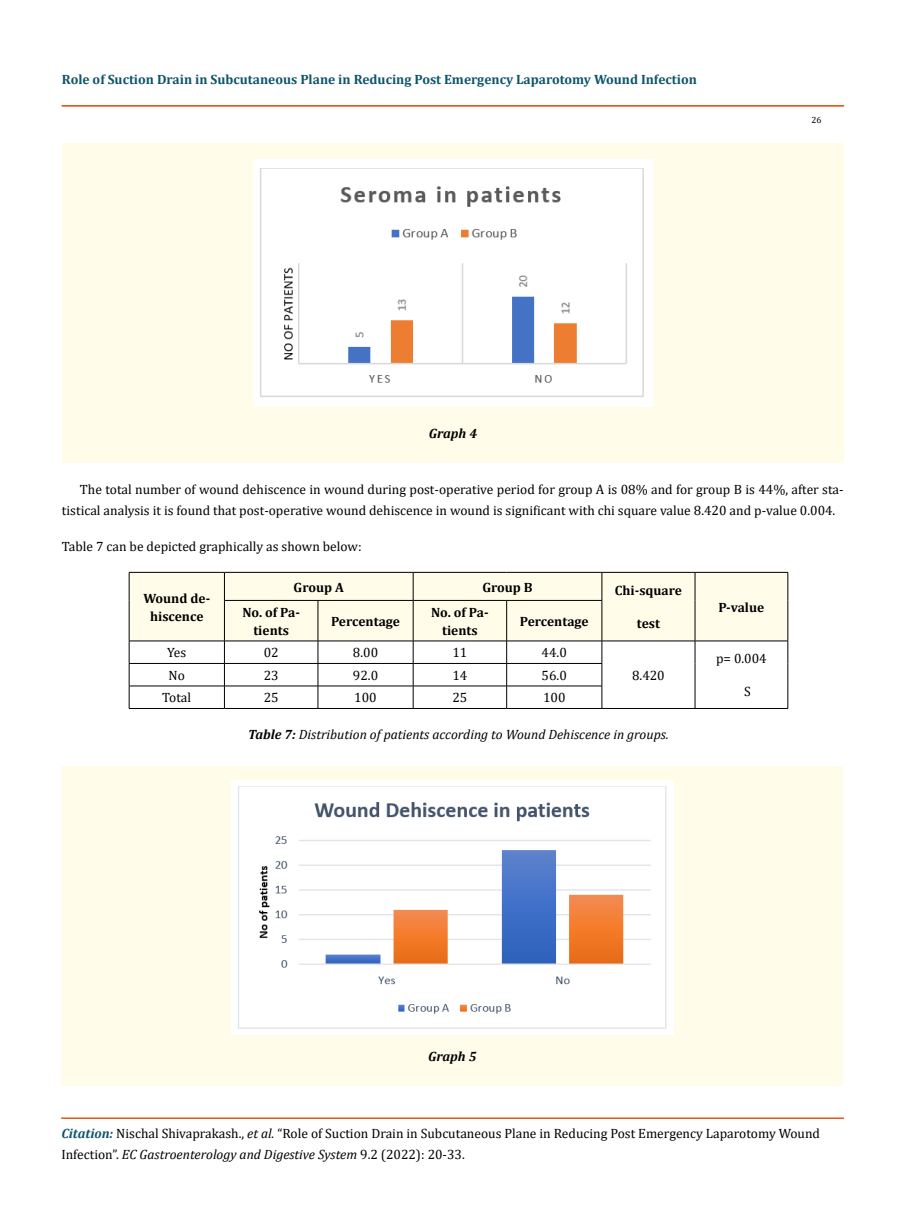
<style>
.page{position:relative;width:917px;height:1226px;background:#fff}
.page>*{position:absolute;margin:0;border:0;box-sizing:border-box;transform-origin:0 0}
.t1{font:13.5px/21px "Cambria";color:#000}
.t2{font:700 13.5px/18px "Cambria";color:#000;text-align:center}
.t3{font:700 13.5px "Cambria";color:#0e546a}
.t4{font:italic 13.5px "Cambria";color:#000}
.t5{font:italic 700 13.5px "Cambria";color:#000}
.t6{font:9px "Cambria";color:#000}
.s1{font-weight:700}
.s2{font-weight:700;font-style:italic;color:#0e546a}
.s3{font-style:italic}
</style>
<div class="page">
<hr style="left:62px;top:106px;width:781px;height:1px;background:#e05d1a">
<div style="left:62px;top:105px;width:781px;height:1px;border:1px solid #e05d1a"></div>
<div style="left:61px;top:1118px;width:782px;height:1px;border:1px solid #e05d1a"></div>
<div style="left:62px;top:143px;width:781px;height:319px;background:#fffde9"></div>
<img style="left:253px;top:159px;width:399px;height:248px">
<div style="left:130px;top:573px;width:657px;height:67px;background:#fffde9"></div>
<hr style="left:129px;top:572px;width:95px;height:1px;background:#000">
<svg style="left:129px;top:572px;width:1px;height:28px"></svg>
<hr style="left:224px;top:572px;width:94px;height:1px;background:#000">
<svg style="left:224px;top:572px;width:1px;height:28px"></svg>
<hr style="left:318px;top:572px;width:95px;height:1px;background:#000">
<hr style="left:413px;top:572px;width:93px;height:1px;background:#000">
<svg style="left:413px;top:572px;width:1px;height:28px"></svg>
<hr style="left:506px;top:572px;width:96px;height:1px;background:#000">
<hr style="left:602px;top:572px;width:93px;height:1px;background:#000">
<svg style="left:601px;top:572px;width:1px;height:28px"></svg>
<hr style="left:695px;top:572px;width:93px;height:1px;background:#000">
<svg style="left:694px;top:572px;width:1px;height:28px"></svg>
<svg style="left:787px;top:572px;width:1px;height:28px"></svg>
<hr style="left:129px;top:600px;width:1px;height:41px;background:#000">
<hr style="left:224px;top:600px;width:94px;height:1px;background:#000">
<hr style="left:224px;top:600px;width:1px;height:41px;background:#000">
<hr style="left:318px;top:600px;width:95px;height:1px;background:#000">
<hr style="left:318px;top:600px;width:1px;height:41px;background:#000">
<hr style="left:413px;top:600px;width:93px;height:1px;background:#000">
<hr style="left:413px;top:600px;width:1px;height:41px;background:#000">
<hr style="left:506px;top:600px;width:96px;height:1px;background:#000">
<hr style="left:506px;top:600px;width:1px;height:41px;background:#000">
<hr style="left:601px;top:600px;width:1px;height:41px;background:#000">
<hr style="left:694px;top:600px;width:1px;height:41px;background:#000">
<hr style="left:787px;top:600px;width:1px;height:41px;background:#000">
<hr style="left:129px;top:640px;width:95px;height:1px;background:#000">
<hr style="left:224px;top:640px;width:94px;height:1px;background:#000">
<hr style="left:318px;top:640px;width:95px;height:1px;background:#000">
<hr style="left:413px;top:640px;width:93px;height:1px;background:#000">
<hr style="left:506px;top:640px;width:96px;height:1px;background:#000">
<hr style="left:602px;top:640px;width:93px;height:1px;background:#000">
<hr style="left:695px;top:640px;width:93px;height:1px;background:#000">
<hr style="left:129px;top:663px;width:95px;height:1px;background:#000">
<hr style="left:224px;top:663px;width:94px;height:1px;background:#000">
<hr style="left:318px;top:663px;width:95px;height:1px;background:#000">
<hr style="left:413px;top:663px;width:93px;height:1px;background:#000">
<hr style="left:506px;top:663px;width:96px;height:1px;background:#000">
<hr style="left:129px;top:685px;width:95px;height:1px;background:#000">
<svg style="left:129px;top:641px;width:1px;height:67px"></svg>
<hr style="left:224px;top:685px;width:94px;height:1px;background:#000">
<svg style="left:224px;top:641px;width:1px;height:67px"></svg>
<hr style="left:318px;top:685px;width:95px;height:1px;background:#000">
<svg style="left:318px;top:641px;width:1px;height:67px"></svg>
<hr style="left:413px;top:685px;width:93px;height:1px;background:#000">
<svg style="left:413px;top:641px;width:1px;height:67px"></svg>
<hr style="left:506px;top:685px;width:96px;height:1px;background:#000">
<svg style="left:506px;top:641px;width:1px;height:67px"></svg>
<svg style="left:601px;top:641px;width:1px;height:67px"></svg>
<svg style="left:694px;top:641px;width:1px;height:67px"></svg>
<svg style="left:787px;top:641px;width:1px;height:67px"></svg>
<hr style="left:129px;top:708px;width:95px;height:1px;background:#000">
<hr style="left:224px;top:708px;width:94px;height:1px;background:#000">
<hr style="left:318px;top:708px;width:95px;height:1px;background:#000">
<hr style="left:413px;top:708px;width:93px;height:1px;background:#000">
<hr style="left:506px;top:708px;width:96px;height:1px;background:#000">
<hr style="left:602px;top:708px;width:93px;height:1px;background:#000">
<hr style="left:695px;top:708px;width:93px;height:1px;background:#000">
<div style="left:61px;top:766px;width:782px;height:319px;background:#fffde9"></div>
<img style="left:231px;top:780px;width:442px;height:254px">
<p class="t3" style="left:62px;top:69px;width:636px">Role of Suction Drain in Subcutaneous Plane in Reducing Post Emergency Laparotomy Wound Infection</p>
<p class="t6" style="left:811px;top:115px;width:11px">26</p>
<p class="t5" style="left:429px;top:424px;width:50px">Graph 4</p>
<p class="t1" style="left:62px;top:478px;width:783px;text-indent:18px">The total number of wound dehiscence in wound during post-operative period for group A is 08% and for group B is 44%, after sta&shy;tistical analysis it is found that post-operative wound dehiscence in wound is significant with chi square value 8.420 and p-value 0.004.</p>
<p class="t1" style="left:62px;top:536px;width:301px">Table 7 can be depicted graphically as shown below:</p>
<p class="t2" style="left:143px;top:589px;width:68px">Wound de&shy;hiscence</p>
<p class="t2" style="left:293px;top:577px;width:52px">Group A</p>
<p class="t2" style="left:482px;top:577px;width:52px">Group B</p>
<p class="t2" style="left:614px;top:581px;width:69px">Chi-square</p>
<p class="t2" style="left:637px;top:614px;width:25px">test</p>
<p class="t2" style="left:242px;top:603px;width:59px">No. of Pa&shy;tients</p>
<p class="t2" style="left:331px;top:612px;width:71px">Percentage</p>
<p class="t2" style="left:431px;top:603px;width:59px">No. of Pa&shy;tients</p>
<p class="t2" style="left:519px;top:612px;width:71px">Percentage</p>
<p class="t1" style="left:167px;top:642px;width:20px">Yes</p>
<p class="t1" style="left:264px;top:642px;width:16px">02</p>
<p class="t1" style="left:353px;top:642px;width:27px">8.00</p>
<p class="t1" style="left:452px;top:642px;width:16px">11</p>
<p class="t1" style="left:541px;top:642px;width:27px">44.0</p>
<p class="t1" style="left:169px;top:664px;width:18px">No</p>
<p class="t1" style="left:264px;top:664px;width:16px">23</p>
<p class="t1" style="left:353px;top:664px;width:27px">92.0</p>
<p class="t1" style="left:452px;top:664px;width:16px">14</p>
<p class="t1" style="left:541px;top:664px;width:27px">56.0</p>
<p class="t1" style="left:162px;top:687px;width:30px">Total</p>
<p class="t1" style="left:264px;top:687px;width:16px">25</p>
<p class="t1" style="left:354px;top:687px;width:24px">100</p>
<p class="t1" style="left:452px;top:687px;width:16px">25</p>
<p class="t1" style="left:543px;top:687px;width:24px">100</p>
<p class="t4" style="left:248px;top:724px;width:422px"><span class="s1">Table 7:</span> Distribution of patients according to Wound Dehiscence in groups.</p>
<p class="t1" style="left:632px;top:664px;width:34px">8.420</p>
<p class="t2" style="left:718px;top:598px;width:47px">P-value</p>
<p class="t1" style="left:716px;top:648px;width:52px">p= 0.004</p>
<p class="t1" style="left:744px;top:681px;width:8px">S</p>
<p class="t5" style="left:428px;top:1047px;width:50px">Graph 5</p>
<p class="t1" style="left:61px;top:1123px;width:760px"><span class="s2">Citation:</span> Nischal Shivaprakash., <span class="s3">et al.</span> “Role of Suction Drain in Subcutaneous Plane in Reducing Post Emergency Laparotomy Wound<br>Infection”. <span class="s3">EC Gastroenterology and Digestive System</span> 9.2 (2022): 20-33.</p>
</div>
